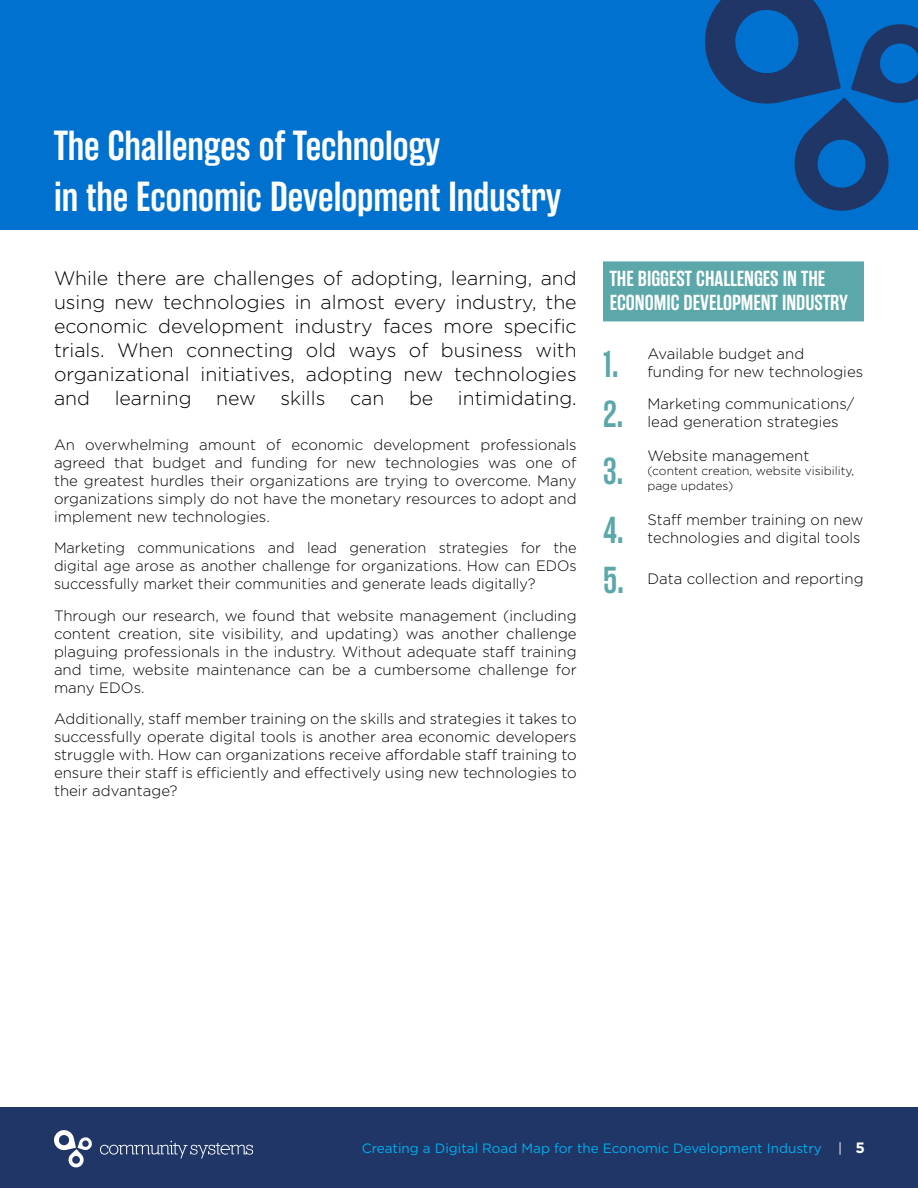
<style>
.page{position:relative;width:918px;height:1188px;background:#fff}
.page>*{position:absolute;margin:0;border:0;box-sizing:border-box;transform-origin:0 0}
.t1{font:600 42px/50.4px "Rama Gothic E";color:#fff}
.t2{font:600 37.5px "Rama Gothic E";color:#5ba7a9}
.t3{font:600 21.75px/23.7px "Rama Gothic E";color:#fff}
.t4{font:300 19.5px/24px "Gotham";color:#000;text-align:justify}
.t5{font:300 15px/18px "Gotham";color:#000;text-align:justify}
.t6{font:13.5px "Gotham";color:#00aeef}
.t7{font:300 12px/14.4px "Gotham";color:#000}
.s1{color:#fff}
.s2{font-weight:700;font-size:15px;color:#fff}
</style>
<div class="page">
<div style="left:0;top:1107px;width:918px;height:81px;background:#1f3667"></div>
<svg style="left:100px;top:1141px;width:153px;height:18px;background:#42557e"></svg>
<svg style="left:54px;top:1130px;width:39px;height:37px"></svg>
<div style="left:0;top:0;width:918px;height:230px;background:#0071ce"></div>
<svg style="left:705px;top:0;width:213px;height:211px"></svg>
<div style="left:603px;top:261px;width:261px;height:60px;background:#5ba7a9"></div>
<h1 class="t1" style="left:54px;top:122px;width:509px">The Challenges of Technology<br>in the Economic Development Industry</h1>
<p class="t4" style="left:54px;top:265px;width:524px">While there are challenges of adopting, learning, and using new technologies in almost every industry, the economic development industry faces more specific trials. When connecting old ways of business with organizational initiatives, adopting new technologies and</p>
<h3 class="t4" style="left:115px;top:385px;width:78px">learning</h3>
<h3 class="t4" style="left:216px;top:385px;width:41px">new</h3>
<h3 class="t4" style="left:281px;top:385px;width:46px">skills</h3>
<h3 class="t4" style="left:350px;top:385px;width:36px">can</h3>
<h3 class="t4" style="left:409px;top:385px;width:26px">be</h3>
<h3 class="t4" style="left:458px;top:385px;width:117px">intimidating.</h3>
<p class="t5" style="left:54px;top:435px;width:524px">An overwhelming amount of economic development professionals agreed that budget and funding for new technologies was one of the greatest hurdles their organizations are trying to overcome. Many organizations simply do not have the monetary resources to adopt and implement new technologies.</p>
<p class="t5" style="left:54px;top:538px;width:524px">Marketing communications and lead generation strategies for the digital age arose as another challenge for organizations. How can EDOs successfully market their communities and generate leads digitally?</p>
<p class="t5" style="left:54px;top:606px;width:524px">Through our research, we found that website management (including content creation, site visibility, and updating) was another challenge plaguing professionals in the industry. Without adequate staff training and time, website maintenance can be a cumbersome challenge for many EDOs.</p>
<p class="t5" style="left:54px;top:709px;width:524px">Additionally, staff member training on the skills and strategies it takes to successfully operate digital tools is another area economic developers struggle with. How can organizations receive affordable staff training to ensure their staff is efficiently and effectively using new technologies to their advantage?</p>
<h3 class="t3" style="left:610px;top:267px;width:240px">THE BIGGEST CHALLENGES IN THE<br>ECONOMIC DEVELOPMENT INDUSTRY</h3>
<h2 class="t2" style="left:603px;top:343px;width:17px">1.</h2>
<p class="t5" style="left:648px;top:344px;width:217px">Available budget and funding for new technologies</p>
<h2 class="t2" style="left:603px;top:393px;width:22px">2.</h2>
<p class="t5" style="left:648px;top:394px;width:208px">Marketing communications/ lead generation strategies</p>
<h2 class="t2" style="left:603px;top:451px;width:22px">3.</h2>
<p class="t5" style="left:648px;top:446px;width:163px">Website management</p>
<p class="t7" style="left:648px;top:464px;width:208px">(content creation, website visibility, page updates)</p>
<h2 class="t2" style="left:603px;top:509px;width:23px">4.</h2>
<p class="t5" style="left:648px;top:510px;width:217px">Staff member training on new technologies and digital tools</p>
<h2 class="t2" style="left:603px;top:559px;width:23px">5.</h2>
<p class="t5" style="left:648px;top:569px;width:218px">Data collection and reporting</p>
<p class="t6" style="left:362px;top:1140px;width:505px">Creating a Digital Road Map for the Economic Development Industry <span class="s1">|</span> <span class="s2">5</span></p>
</div>
